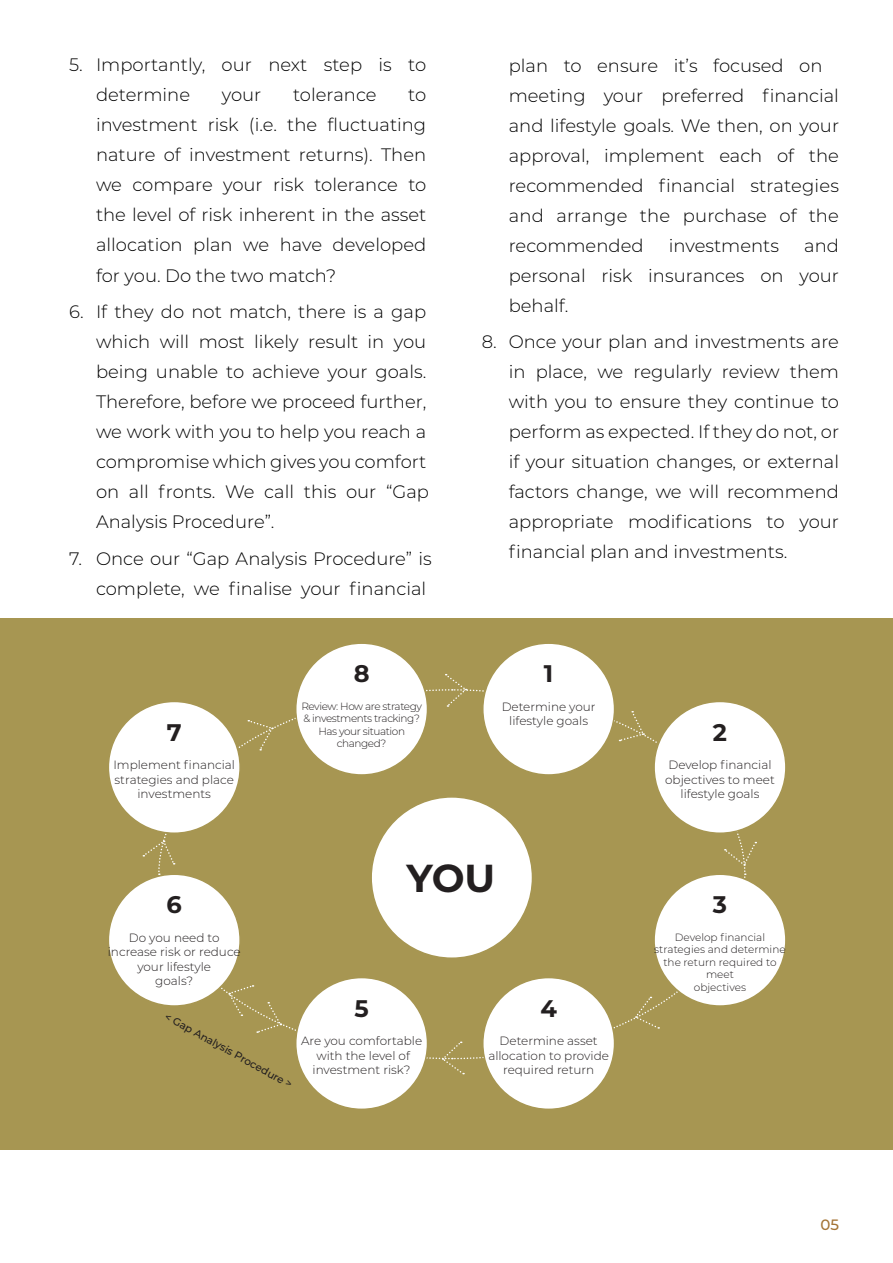
<style>
.page{position:relative;width:893px;height:1263px;background:#fff}
.page>*{position:absolute;margin:0;border:0;box-sizing:border-box;transform-origin:0 0}
.t1{font:700 39px "Montserrat";color:#231f20}
.t2{font:700 24px "Montserrat";color:#231f20}
.t3{font:300 18px/30px "Montserrat";color:#000}
.t4{font:500 15px "Montserrat";color:#a47436}
.t5{font:300 12px/14.4px "Montserrat";color:#231f20;text-align:center}
.t6{font:300 10.5px/12.6px "Montserrat";letter-spacing:-.015em;color:#231f20;text-align:center}
.t7{font:300 10.5px/12.6px "Montserrat";letter-spacing:-.04em;color:#231f20;text-align:center}
.t8{font:500 10.5px "Montserrat";color:#231f20}
</style>
<div class="page">
<div style="left:0;top:618px;width:893px;height:531px;background:#a79652"></div>
<svg style="left:453px;top:874px;width:293px;height:185px"></svg>
<svg style="left:452px;top:689px;width:294px;height:184px"></svg>
<svg style="left:158px;top:689px;width:292px;height:185px"></svg>
<svg style="left:221px;top:876px;width:231px;height:183px"></svg>
<div style="left:483px;top:643px;width:132px;height:132px;background:#fff;border-radius:50%"></div>
<div style="left:654px;top:701px;width:132px;height:132px;background:#fff;border-radius:50%"></div>
<div style="left:654px;top:874px;width:132px;height:132px;background:#fff;border-radius:50%"></div>
<div style="left:483px;top:977px;width:132px;height:132px;background:#fff;border-radius:50%"></div>
<div style="left:296px;top:977px;width:131px;height:132px;background:#fff;border-radius:50%"></div>
<div style="left:108px;top:874px;width:132px;height:132px;background:#fff;border-radius:50%"></div>
<div style="left:108px;top:701px;width:132px;height:132px;background:#fff;border-radius:50%"></div>
<div style="left:296px;top:643px;width:131px;height:132px;background:#fff;border-radius:50%"></div>
<svg style="left:248px;top:720px;width:25px;height:30px"></svg>
<svg style="left:446px;top:674px;width:21px;height:33px"></svg>
<svg style="left:619px;top:711px;width:25px;height:31px"></svg>
<svg style="left:724px;top:842px;width:32px;height:24px"></svg>
<svg style="left:635px;top:996px;width:24px;height:32px"></svg>
<svg style="left:442px;top:1041px;width:22px;height:33px"></svg>
<svg style="left:143px;top:840px;width:32px;height:24px"></svg>
<svg style="left:228px;top:984px;width:54px;height:49px"></svg>
<p class="t3" style="left:96px;top:49px;width:332px;text-indent:-27px">5. Importantly, our next step is to determine</p>
<p class="t3" style="left:222px;top:79px;width:41px">your</p>
<p class="t3" style="left:293px;top:79px;width:85px">tolerance</p>
<p class="t3" style="left:96px;top:79px;width:332px;text-align:justify;text-indent:312px">to investment risk (i.e. the fluctuating nature of investment returns). Then we compare your risk tolerance to the level of risk inherent in the asset allocation plan we have developed for you. Do the two match?</p>
<p class="t3" style="left:96px;top:296px;width:334px;text-indent:-27px">6. If they do not match, there is a gap which will most likely result in you being unable to achieve your goals.<br>Therefore, before we proceed further, we work with you to help you reach a compromise which gives you comfort on all fronts. We call this our “Gap Analysis Procedure”.</p>
<p class="t3" style="left:96px;top:543px;width:337px;text-indent:-27px">7. Once our “Gap Analysis Procedure” is complete, we finalise your financial</p>
<p class="t3" style="left:509px;top:50px;width:332px">plan to ensure it’s focused on meeting your preferred financial and lifestyle goals. We then, on your approval, implement each of the recommended financial strategies and arrange the purchase of the recommended</p>
<p class="t3" style="left:509px;top:230px;width:332px;text-align:justify;text-indent:295px">and personal risk insurances on your behalf.</p>
<p class="t3" style="left:509px;top:326px;width:332px;text-align:justify;text-indent:-27px">8. Once your plan and investments are in place, we regularly review them with you to ensure they continue to perform as expected. If they do not, or if your situation changes, or external factors change, we will recommend appropriate modifications to your financial plan and investments.</p>
<p class="t3" style="left:669px;top:230px;width:112px">investments</p>
<h2 class="t2" style="left:354px;top:656px;width:17px">8</h2>
<h2 class="t2" style="left:544px;top:656px;width:11px">1</h2>
<h2 class="t2" style="left:167px;top:715px;width:16px">7</h2>
<p class="t7" style="left:301px;top:699px;width:122px">Review: How are strategy &amp; investments tracking?<br>Has your situation changed?</p>
<p class="t5" style="left:502px;top:699px;width:96px">Determine your lifestyle goals</p>
<h2 class="t2" style="left:713px;top:715px;width:16px">2</h2>
<p class="t5" style="left:113px;top:757px;width:123px">Implement financial strategies and place investments</p>
<p class="t5" style="left:665px;top:757px;width:111px">Develop financial objectives to meet lifestyle goals</p>
<h2 class="t2" style="left:167px;top:887px;width:17px">6</h2>
<p class="t5" style="left:108px;top:930px;width:134px">Do you need to increase risk or reduce your lifestyle<br>goals?</p>
<p class="t8" style="left:169px;top:1009px;width:145px;rotate:29deg">&lt; Gap Analysis Procedure &gt;</p>
<h1 class="t1" style="left:406px;top:850px;width:90px">YOU</h1>
<h2 class="t2" style="left:354px;top:991px;width:16px">5</h2>
<h2 class="t2" style="left:540px;top:991px;width:18px">4</h2>
<p class="t5" style="left:301px;top:1033px;width:123px">Are you comfortable with the level of investment risk?</p>
<p class="t5" style="left:488px;top:1033px;width:122px">Determine asset allocation to provide required return</p>
<h2 class="t2" style="left:713px;top:887px;width:16px">3</h2>
<p class="t6" style="left:654px;top:930px;width:133px">Develop financial strategies and determine the return required to meet<br>objectives</p>
<p class="t4" style="left:821px;top:1214px;width:20px">05</p>
</div>
